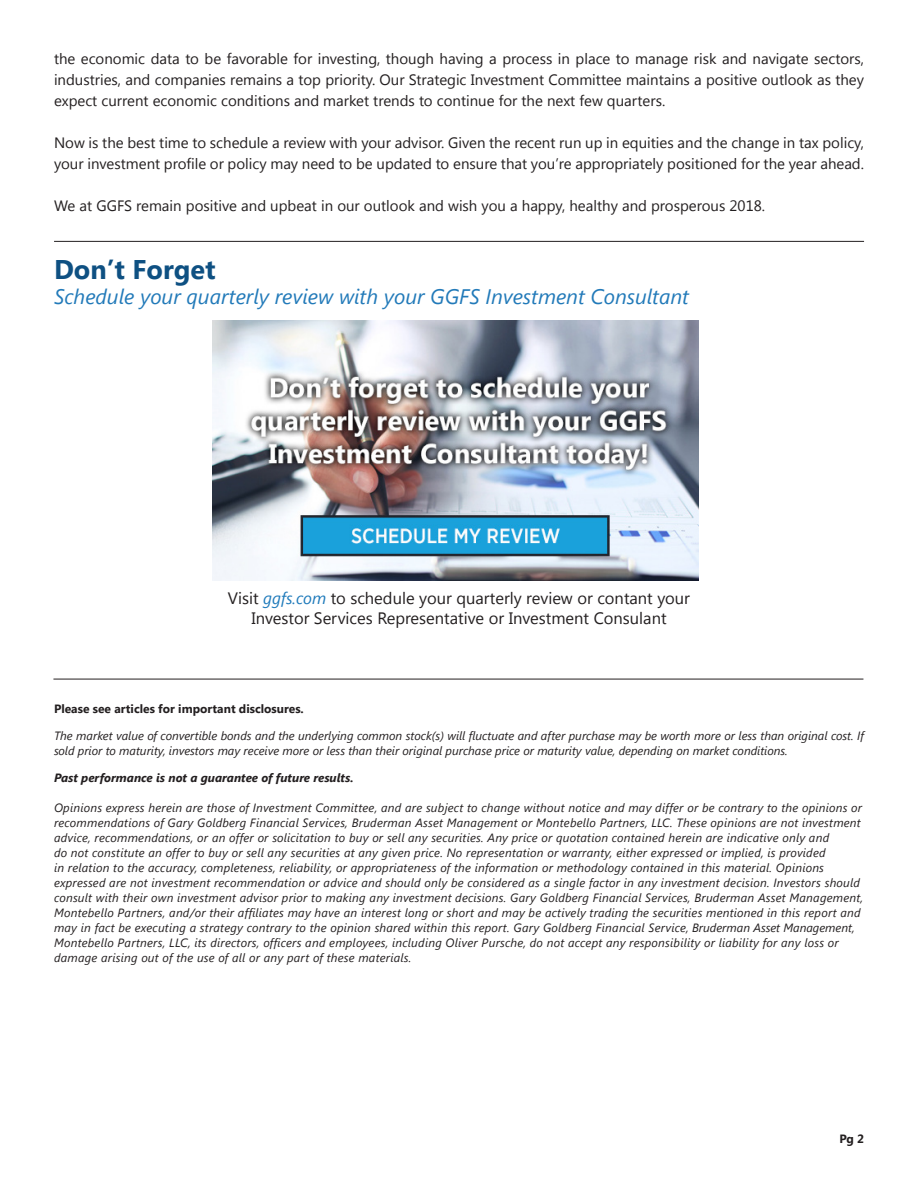
<style>
.page{position:relative;width:918px;height:1188px;background:#fff}
.page>*{position:absolute;margin:0;border:0;box-sizing:border-box;transform-origin:0 0}
.t1{font:700 27px "Segoe UI";color:#0e5082}
.t2{font:italic 21px "Segoe UI";color:#227ab9}
.t3{font:16.5px "Segoe UI";color:#231f20}
.t4{font:15px/21px "Segoe UI";color:#231f20;text-align:justify}
.t5{font:italic 12px/15px "Segoe UI";letter-spacing:.02em;color:#231f20}
.t6{font:italic 12px/15px "Segoe UI";color:#231f20}
.t7{font:italic 700 12px "Segoe UI";color:#231f20}
.t8{font:700 12px "Segoe UI";color:#231f20}
.s1{font-style:italic;color:#207bbb}
</style>
<div class="page">
<hr style="left:53px;top:679px;width:810px;height:1px;background:#231f20">
<hr style="left:54px;top:241px;width:810px;height:1px;background:#231f20">
<img style="left:212px;top:321px;width:487px;height:259px">
<p class="t4" style="left:54px;top:48px;width:812px">the economic data to be favorable for investing, though having a process in place to manage risk and navigate sectors, industries, and companies remains a top priority. Our Strategic Investment Committee maintains a positive outlook as they expect current economic conditions and market trends to continue for the next few quarters.</p>
<p class="t4" style="left:54px;top:132px;width:812px">Now is the best time to schedule a review with your advisor. Given the recent run up in equities and the change in tax policy, your investment profile or policy may need to be updated to ensure that you’re appropriately positioned for the year ahead.</p>
<p class="t4" style="left:54px;top:195px;width:713px">We at GGFS remain positive and upbeat in our outlook and wish you a happy, healthy and prosperous 2018.</p>
<p class="t1" style="left:54px;top:250px;width:163px">Don’t Forget</p>
<p class="t2" style="left:54px;top:282px;width:636px">Schedule your quarterly review with your GGFS Investment Consultant</p>
<p class="t3" style="left:228px;top:587px;width:464px">Visit <span class="s1">ggfs.com</span> to schedule your quarterly review or contant your</p>
<p class="t3" style="left:251px;top:607px;width:417px">Investor Services Representative or Investment Consulant</p>
<p class="t8" style="left:54px;top:700px;width:251px">Please see articles for important disclosures.</p>
<p class="t6" style="left:54px;top:727px;width:812px">The market value of convertible bonds and the underlying common stock(s) will fluctuate and after purchase may be worth more or less than original cost. If sold prior to maturity, investors may receive more or less than their original purchase price or maturity value, depending on market conditions.</p>
<p class="t7" style="left:54px;top:769px;width:301px">Past performance is not a guarantee of future results.</p>
<p class="t5" style="left:54px;top:799px;width:811px">Opinions express herein are those of Investment Committee, and are subject to change without notice and may differ or be contrary to the opinions or recommendations of Gary Goldberg Financial Services, Bruderman Asset Management or Montebello Partners, LLC. These opinions are not investment advice, recommendations, or an offer or solicitation to buy or sell any securities. Any price or quotation contained herein are indicative only and<br>do not constitute an offer to buy or sell any securities at any given price. No representation or warranty, either expressed or implied, is provided<br>in relation to the accuracy, completeness, reliability, or appropriateness of the information or methodology contained in this material. Opinions expressed are not investment recommendation or advice and should only be considered as a single factor in any investment decision. Investors should consult with their own investment advisor prior to making any investment decisions. Gary Goldberg Financial Services, Bruderman Asset Management, Montebello Partners, and/or their affiliates may have an interest long or short and may be actively trading the securities mentioned in this report and may in fact be executing a strategy contrary to the opinion shared within this report. Gary Goldberg Financial Service, Bruderman Asset Management, Montebello Partners, LLC, its directors, officers and employees, including Oliver Pursche, do not accept any responsibility or liability for any loss or damage arising out of the use of all or any part of these materials.</p>
<p class="t8" style="left:839px;top:1130px;width:26px">Pg 2</p>
</div>
